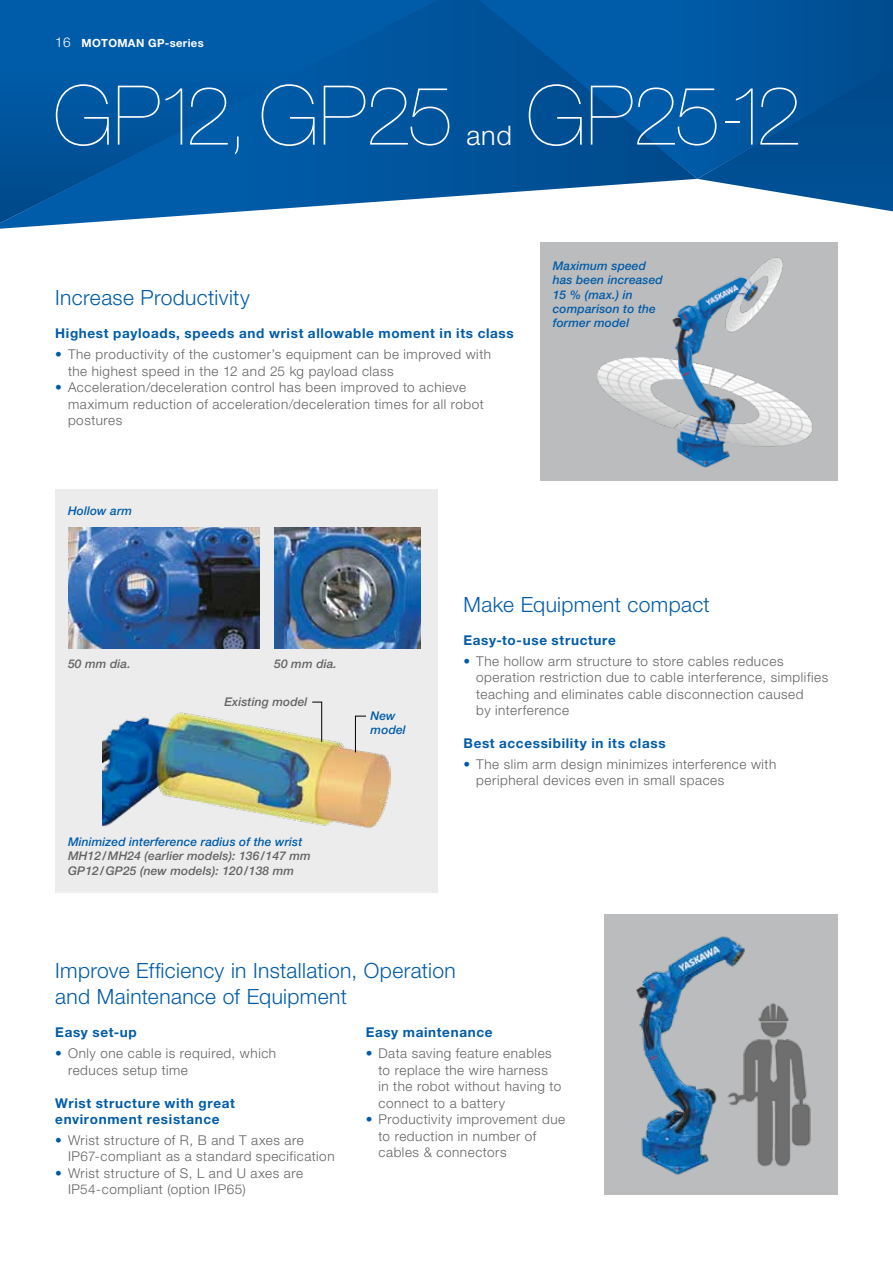
<style>
.page{position:relative;width:893px;height:1263px;background:#fff}
.page>*{position:absolute;margin:0;border:0;box-sizing:border-box;transform-origin:0 0}
.t1{font:200 82.5px "Helvetica Neue LT Pro";letter-spacing:-.03em;color:#fff}
.t2{font:300 27px "Helvetica Neue LT Pro";color:#fff}
.t3{font:300 21px/25.5px "Helvetica Neue LT Pro";letter-spacing:.015em;color:#005ca9}
.t4{font:300 13.5px/16.5px "Helvetica Neue LT Pro";letter-spacing:.04em;color:#636362}
.t5{font:700 13.5px/16.5px "Helvetica Neue LT Pro";letter-spacing:.05em;color:#005ca9}
.t6{font:italic 500 12px/14.2px "Helvetica Neue LT Pro";letter-spacing:.01em;color:#005ca9}
.t7{font:italic 500 12px/14.2px "Helvetica Neue LT Pro";letter-spacing:.01em;color:#636362}
.t8{font:700 11.25px "Helvetica Neue LT Pro";letter-spacing:.03em;color:#fff}
.s1{font-weight:300;font-size:13.5px}
.s2{color:#005ca9}
</style>
<div class="page">
<svg style="left:699px;top:179px;width:194px;height:32px"></svg>
<svg style="left:697px;top:0;width:196px;height:179px;background:#005198"></svg>
<svg style="left:0;top:0;width:697px;height:229px;background:#1c69ab"></svg>
<div style="left:540px;top:242px;width:298px;height:238px;background:#bbbcbd"></div>
<img style="left:597px;top:257px;width:216px;height:211px">
<div style="left:55px;top:489px;width:383px;height:404px;background:#ececed"></div>
<img style="left:68px;top:527px;width:191px;height:121px">
<img style="left:274px;top:527px;width:147px;height:121px">
<img style="left:103px;top:712px;width:288px;height:116px">
<svg style="left:311px;top:701px;width:12px;height:42px"></svg>
<svg style="left:355px;top:715px;width:12px;height:38px"></svg>
<div style="left:604px;top:914px;width:234px;height:281px;background:#bbbcbd"></div>
<img style="left:747px;top:1003px;width:64px;height:164px">
<img style="left:636px;top:936px;width:111px;height:239px">
<p class="t8" style="left:55px;top:36px;width:150px"><span class="s1">16</span> MOTOMAN GP-series</p>
<h1 class="t1" style="left:53px;top:68px;width:402px">GP12, GP25</h1>
<h2 class="t2" style="left:466px;top:118px;width:47px">and</h2>
<h1 class="t1" style="left:526px;top:68px;width:277px">GP25-12</h1>
<h3 class="t3" style="left:55px;top:285px;width:196px">Increase Productivity</h3>
<p class="t5" style="left:55px;top:325px;width:460px">Highest payloads, speeds and wrist allowable moment in its class</p>
<p class="t4" style="left:68px;top:346px;width:424px;text-indent:-13px"><span class="s2">•</span> The productivity of the customer’s equipment can be improved with the highest speed in the 12 and 25 kg payload class</p>
<p class="t4" style="left:68px;top:379px;width:417px;text-indent:-13px"><span class="s2">•</span> Acceleration/deceleration control has been improved to achieve maximum reduction of acceleration/deceleration times for all robot postures</p>
<p class="t6" style="left:68px;top:503px;width:66px">Hollow arm</p>
<p class="t6" style="left:553px;top:259px;width:112px">Maximum speed has been increased<br>15 % (max.) in comparison to the former model</p>
<p class="t7" style="left:68px;top:656px;width:64px">50 mm dia.</p>
<p class="t7" style="left:274px;top:656px;width:64px">50 mm dia.</p>
<p class="t7" style="left:225px;top:694px;width:84px">Existing model</p>
<p class="t6" style="left:371px;top:708px;width:37px">New model</p>
<p class="t6" style="left:68px;top:834px;width:236px">Minimized interference radius of the wrist</p>
<p class="t7" style="left:68px;top:849px;width:244px">MH12/MH24 (earlier models): 136/147 mm<br>GP12/GP25 (new models): 120/138 mm</p>
<h3 class="t3" style="left:463px;top:591px;width:248px">Make Equipment compact</h3>
<p class="t5" style="left:463px;top:631px;width:154px">Easy-to-use structure</p>
<p class="t4" style="left:476px;top:652px;width:354px;text-indent:-13px"><span class="s2">•</span> The hollow arm structure to store cables reduces operation restriction due to cable interference, simplifies teaching and eliminates cable disconnection caused<br>by interference</p>
<p class="t5" style="left:463px;top:735px;width:204px">Best accessibility in its class</p>
<p class="t4" style="left:476px;top:755px;width:302px;text-indent:-13px"><span class="s2">•</span> The slim arm design minimizes interference with peripheral devices even in small spaces</p>
<h3 class="t3" style="left:55px;top:957px;width:402px">Improve Efficiency in Installation, Operation and Maintenance of Equipment</h3>
<p class="t5" style="left:55px;top:1024px;width:83px">Easy set-up</p>
<p class="t4" style="left:68px;top:1045px;width:210px;text-indent:-13px"><span class="s2">•</span> Only one cable is required, which reduces setup time</p>
<p class="t5" style="left:55px;top:1094px;width:181px">Wrist structure with great environment resistance</p>
<p class="t4" style="left:68px;top:1131px;width:268px;text-indent:-13px"><span class="s2">•</span> Wrist structure of R, B and T axes are<br>IP67-compliant as a standard specification</p>
<p class="t4" style="left:68px;top:1164px;width:237px;text-indent:-13px"><span class="s2">•</span> Wrist structure of S, L and U axes are<br>IP54-compliant (option IP65)</p>
<p class="t5" style="left:366px;top:1024px;width:128px">Easy maintenance</p>
<p class="t4" style="left:378px;top:1045px;width:184px;text-indent:-13px"><span class="s2">•</span> Data saving feature enables to replace the wire harness in the robot without having to connect to a battery</p>
<p class="t4" style="left:378px;top:1111px;width:188px;text-indent:-13px"><span class="s2">•</span> Productivity improvement due to reduction in number of cables &amp; connectors</p>
</div>
